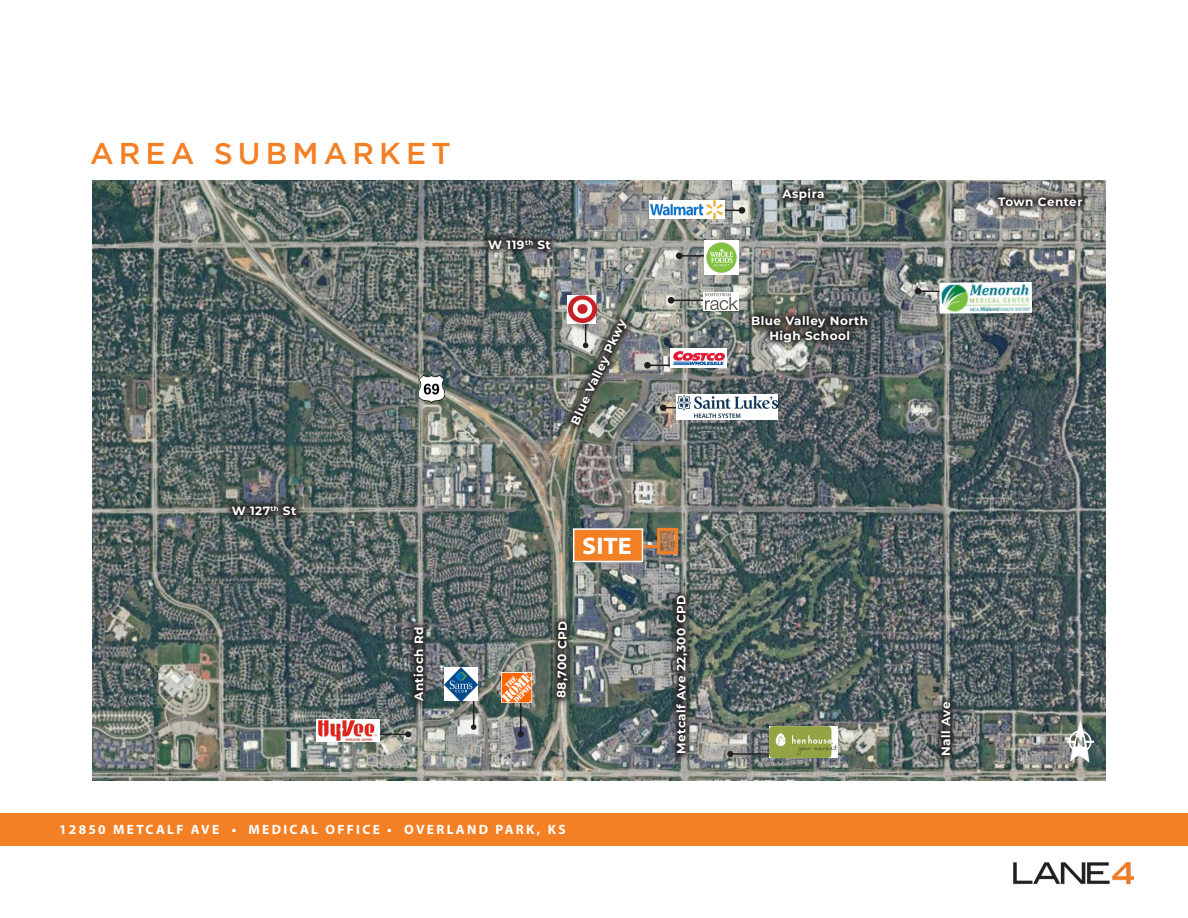
<style>
.page{position:relative;width:1188px;height:918px;background:#fff}
.page>*{position:absolute;margin:0;border:0;box-sizing:border-box;transform-origin:0 0}
.Contact_Info{font:500 30px "Gotham";letter-spacing:.17em;color:#f48026}
.t1{font:700 semi-expanded 24px "Myriad Pro";color:#fff}
.Contact_Info-2{font:700 13.5px "Myriad Pro";letter-spacing:.17em;color:#fff}
.t2{font:700 12px "Montserrat";letter-spacing:.04em;color:#fff}
</style>
<div class="page">
<img style="left:1013px;top:862px;width:121px;height:23px">
<div style="left:0;top:813px;width:1188px;height:33px;background:#f48026"></div>
<img style="left:93px;top:180px;width:1013px;height:601px">
<svg style="left:661px;top:532px;width:13px;height:18px"></svg>
<div style="left:657px;top:528px;width:21px;height:26px;border:3px solid #f48026"></div>
<img style="left:419px;top:375px;width:26px;height:27px">
<svg style="left:669px;top:588px;width:26px;height:173px;background:#4e5352"></svg>
<hr style="left:635px;top:545px;width:23px;height:3px;background:#f48026">
<div style="left:573px;top:528px;width:70px;height:34px;background:#f48026;border:2px solid #fff"></div>
<hr style="left:355px;top:734px;width:53px;height:1px;background:#231f20">
<svg style="left:405px;top:731px;width:6px;height:6px"></svg>
<svg style="left:316px;top:719px;width:63px;height:23px"></svg>
<img style="left:319px;top:720px;width:58px;height:20px">
<hr style="left:520px;top:680px;width:2px;height:54px;background:#231f20">
<svg style="left:518px;top:731px;width:6px;height:6px"></svg>
<img style="left:501px;top:672px;width:31px;height:31px">
<hr style="left:473px;top:679px;width:1px;height:48px;background:#231f20">
<svg style="left:471px;top:724px;width:5px;height:6px"></svg>
<img style="left:445px;top:668px;width:33px;height:33px">
<hr style="left:647px;top:365px;width:59px;height:1px;background:#231f20">
<div style="left:644px;top:362px;width:7px;height:7px;background:#231f20;border-radius:50%"></div>
<img style="left:671px;top:348px;width:55px;height:20px">
<img style="left:568px;top:295px;width:28px;height:16px">
<hr style="left:679px;top:255px;width:59px;height:2px;background:#231f20">
<div style="left:676px;top:253px;width:7px;height:6px;background:#231f20;border-radius:50%"></div>
<img style="left:704px;top:240px;width:35px;height:34px">
<svg style="left:933px;top:695px;width:25px;height:68px;background:#535555"></svg>
<svg style="left:225px;top:498px;width:79px;height:25px;background:#454c4b"></svg>
<svg style="left:481px;top:232px;width:77px;height:24px;background:#505354"></svg>
<hr style="left:684px;top:210px;width:58px;height:1px;background:#231f20">
<div style="left:739px;top:207px;width:6px;height:7px;background:#231f20;border-radius:50%"></div>
<div style="left:649px;top:200px;width:76px;height:19px;background:#fff"></div>
<img style="left:650px;top:201px;width:74px;height:17px">
<svg style="left:406px;top:620px;width:24px;height:88px;background:#42494a"></svg>
<hr style="left:918px;top:291px;width:58px;height:1px;background:#231f20">
<div style="left:915px;top:288px;width:6px;height:7px;background:#231f20;border-radius:50%"></div>
<svg style="left:939px;top:282px;width:93px;height:32px"></svg>
<img style="left:942px;top:284px;width:89px;height:28px">
<hr style="left:730px;top:753px;width:54px;height:2px;background:#231f20">
<svg style="left:727px;top:751px;width:6px;height:6px"></svg>
<img style="left:769px;top:727px;width:69px;height:31px">
<svg style="left:775px;top:181px;width:57px;height:27px;background:#676c6b"></svg>
<hr style="left:663px;top:407px;width:59px;height:1px;background:#231f20">
<div style="left:660px;top:404px;width:6px;height:7px;background:#231f20;border-radius:50%"></div>
<div style="left:677px;top:394px;width:101px;height:26px;background:#fff"></div>
<img style="left:677px;top:395px;width:100px;height:23px">
<img style="left:1067px;top:720px;width:27px;height:43px">
<svg style="left:549px;top:613px;width:26px;height:93px;background:#49514b"></svg>
<svg style="left:745px;top:308px;width:130px;height:41px;background:#4e514f"></svg>
<svg style="left:991px;top:190px;width:99px;height:24px;background:#716f6c"></svg>
<img style="left:563px;top:311px;width:71px;height:121px">
<hr style="left:671px;top:300px;width:58px;height:1px;background:#231f20">
<div style="left:668px;top:297px;width:6px;height:7px;background:#231f20;border-radius:50%"></div>
<svg style="left:703px;top:292px;width:36px;height:19px"></svg>
<img style="left:706px;top:293px;width:31px;height:17px">
<p class="Contact_Info" style="left:90px;top:137px;width:362px">AREA SUBMARKET</p>
<p class="t2" style="left:232px;top:502px;width:66px">W 127<sup>th</sup> St</p>
<p class="t2" style="left:410px;top:701px;width:76px;rotate:-90deg">Antioch Rd</p>
<p class="t2" style="left:488px;top:236px;width:64px">W 119<sup>th</sup> St</p>
<p class="t2" style="left:566px;top:420px;width:116px;rotate:-65deg">Blue Valley Pkwy</p>
<p class="t1" style="left:582px;top:530px;width:51px">SITE</p>
<p class="t2" style="left:553px;top:698px;width:79px;rotate:-89deg">88,700 CPD</p>
<p class="Contact_Info-2" style="left:59px;top:821px;width:508px">12850 METCALF AVE • MEDICAL OFFICE • OVERLAND PARK, KS</p>
<p class="t2" style="left:673px;top:754px;width:160px;rotate:-90deg">Metcalf Ave 22,300 CPD</p>
<p class="t2" style="left:782px;top:185px;width:44px">Aspira</p>
<p class="t2" style="left:751px;top:312px;width:119px">Blue Valley North</p>
<p class="t2" style="left:769px;top:327px;width:82px">High School</p>
<p class="t2" style="left:998px;top:193px;width:86px">Town Center</p>
<p class="t2" style="left:937px;top:756px;width:56px;rotate:-90deg">Nall Ave</p>
</div>
